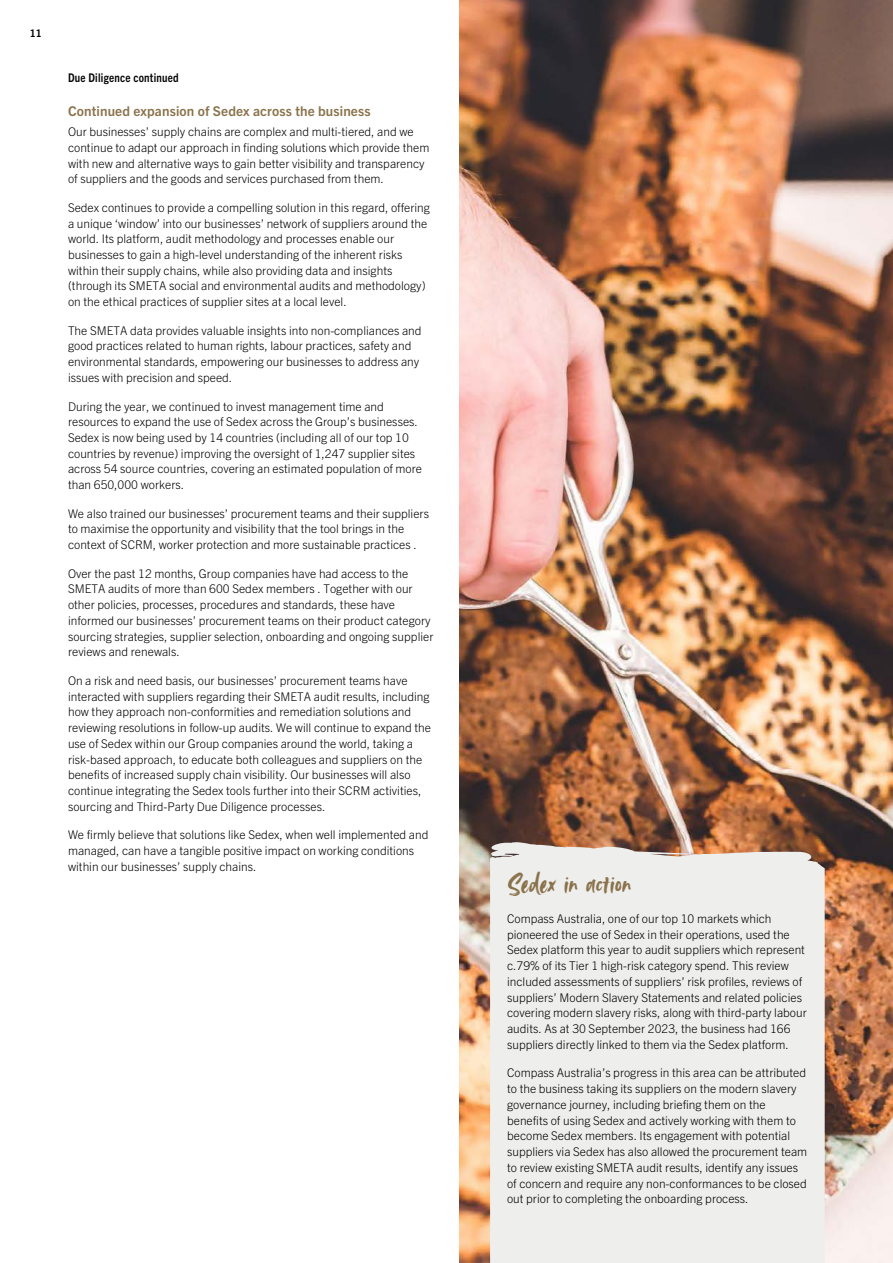
<style>
.page{position:relative;width:893px;height:1263px;background:#fff}
.page>*{position:absolute;margin:0;border:0;box-sizing:border-box;transform-origin:0 0}
.t1{font:28.5px "Avallon Alt";letter-spacing:.01em;color:#8a724b}
.t2{font:700 13.5px "Trade Gothic Next LT Pro";letter-spacing:.01em;color:#8a724b}
.t3{font:300 12px/15.8px "Trade Gothic Next LT Pro";color:#000}
.t4{font:700 condensed 12px "Trade Gothic Next LT Pro";letter-spacing:.02em;color:#000}
.t5{font:700 10.5px "Trade Gothic Next LT Pro";color:#000}
</style>
<div class="page">
<img style="left:459px;top:0;width:434px;height:1263px">
<div style="left:490px;top:842px;width:335px;height:421px;background:#eeeeed"></div>
<p class="t5" style="left:30px;top:26px;width:14px">11</p>
<p class="t4" style="left:68px;top:69px;width:112px">Due Diligence continued</p>
<p class="t2" style="left:68px;top:102px;width:304px">Continued expansion of Sedex across the business</p>
<p class="t3" style="left:68px;top:123px;width:363px">Our businesses’ supply chains are complex and multi-tiered, and we continue to adapt our approach in finding solutions which provide them with new and alternative ways to gain better visibility and transparency of suppliers and the goods and services purchased from them.</p>
<p class="t3" style="left:68px;top:199px;width:363px">Sedex continues to provide a compelling solution in this regard, offering a unique ‘window’ into our businesses’ network of suppliers around the world. Its platform, audit methodology and processes enable our businesses to gain a high-level understanding of the inherent risks within their supply chains, while also providing data and insights (through its SMETA social and environmental audits and methodology) on the ethical practices of supplier sites at a local level.</p>
<p class="t3" style="left:68px;top:322px;width:355px">The SMETA data provides valuable insights into non-compliances and good practices related to human rights, labour practices, safety and environmental standards, empowering our businesses to address any issues with precision and speed.</p>
<p class="t3" style="left:68px;top:397px;width:356px">During the year, we continued to invest management time and resources to expand the use of Sedex across the Group’s businesses.<br>Sedex is now being used by 14 countries (including all of our top 10 countries by revenue) improving the oversight of 1,247 supplier sites across 54 source countries, covering an estimated population of more than 650,000 workers.</p>
<p class="t3" style="left:68px;top:505px;width:362px">We also trained our businesses’ procurement teams and their suppliers to maximise the opportunity and visibility that the tool brings in the context of SCRM, worker protection and more sustainable practices .</p>
<p class="t3" style="left:68px;top:565px;width:367px">Over the past 12 months, Group companies have had access to the SMETA audits of more than 600 Sedex members . Together with our other policies, processes, procedures and standards, these have informed our businesses’ procurement teams on their product category sourcing strategies, supplier selection, onboarding and ongoing supplier reviews and renewals.</p>
<p class="t3" style="left:68px;top:672px;width:365px">On a risk and need basis, our businesses’ procurement teams have interacted with suppliers regarding their SMETA audit results, including how they approach non-conformities and remediation solutions and reviewing resolutions in follow-up audits. We will continue to expand the use of Sedex within our Group companies around the world, taking a risk-based approach, to educate both colleagues and suppliers on the benefits of increased supply chain visibility. Our businesses will also continue integrating the Sedex tools further into their SCRM activities, sourcing and Third-Party Due Diligence processes.</p>
<p class="t3" style="left:68px;top:826px;width:362px">We firmly believe that solutions like Sedex, when well implemented and managed, can have a tangible positive impact on working conditions within our businesses’ supply chains.</p>
<h1 class="t1" style="left:507px;top:865px;width:126px">Sedex in action</h1>
<p class="t3" style="left:507px;top:910px;width:301px">Compass Australia, one of our top 10 markets which pioneered the use of Sedex in their operations, used the Sedex platform this year to audit suppliers which represent c.79% of its Tier 1 high-risk category spend. This review included assessments of suppliers’ risk profiles, reviews of suppliers’ Modern Slavery Statements and related policies covering modern slavery risks, along with third-party labour audits. As at 30 September 2023, the business had 166 suppliers directly linked to them via the Sedex platform.</p>
<p class="t3" style="left:507px;top:1064px;width:302px">Compass Australia’s progress in this area can be attributed to the business taking its suppliers on the modern slavery governance journey, including briefing them on the benefits of using Sedex and actively working with them to become Sedex members. Its engagement with potential suppliers via Sedex has also allowed the procurement team to review existing SMETA audit results, identify any issues of concern and require any non-conformances to be closed out prior to completing the onboarding process.</p>
</div>
